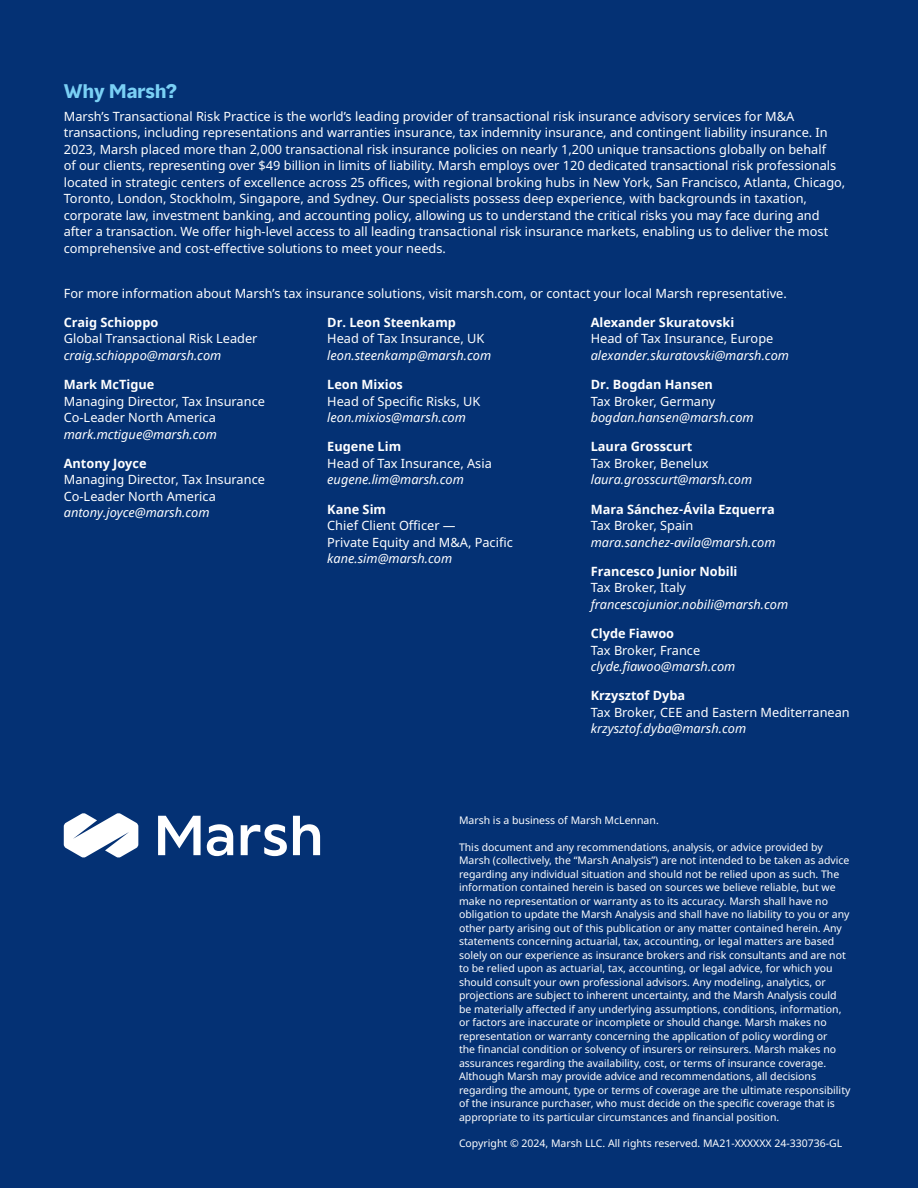
<style>
.page{position:relative;width:918px;height:1188px;background:#043174}
.page>*{position:absolute;margin:0;border:0;box-sizing:border-box;transform-origin:0 0}
.Sidebar_Subhead__12_14{font:700 18px "MMC Display";letter-spacing:.01em;color:#7ad0f5}
.t1{font:12.75px/16.5px "Noto Sans";color:#fff}
.t2{font:italic 12.75px/16.5px "Noto Sans";color:#fff}
.t3{font:10.5px/13.5px "Noto Sans";color:#fff}
.s1{font-weight:700}
.s2{font-style:italic}
.s3{font-weight:700;font-style:normal}
.s4{font-style:normal}
</style>
<div class="page">
<svg style="left:158px;top:816px;width:43px;height:39px"></svg>
<svg style="left:207px;top:824px;width:26px;height:32px"></svg>
<svg style="left:241px;top:824px;width:46px;height:32px"></svg>
<svg style="left:293px;top:816px;width:27px;height:39px"></svg>
<svg style="left:64px;top:813px;width:74px;height:45px"></svg>
<h4 class="Sidebar_Subhead__12_14" style="left:64px;top:79px;width:115px">Why Marsh?</h4>
<p class="t1" style="left:64px;top:108px;width:783px">Marsh’s Transactional Risk Practice is the world’s leading provider of transactional risk insurance advisory services for M&amp;A transactions, including representations and warranties insurance, tax indemnity insurance, and contingent liability insurance. In 2023, Marsh placed more than 2,000 transactional risk insurance policies on nearly 1,200 unique transactions globally on behalf<br>of our clients, representing over $49 billion in limits of liability. Marsh employs over 120 dedicated transactional risk professionals located in strategic centers of excellence across 25 offices, with regional broking hubs in New York, San Francisco, Atlanta, Chicago, Toronto, London, Stockholm, Singapore, and Sydney. Our specialists possess deep experience, with backgrounds in taxation, corporate law, investment banking, and accounting policy, allowing us to understand the critical risks you may face during and after a transaction. We offer high-level access to all leading transactional risk insurance markets, enabling us to deliver the most comprehensive and cost-effective solutions to meet your needs.</p>
<p class="t1" style="left:64px;top:285px;width:725px">For more information about Marsh’s tax insurance solutions, visit marsh.com, or contact your local Marsh representative.</p>
<p class="t1" style="left:64px;top:314px;width:195px"><span class="s1">Craig Schioppo<br></span>Global Transactional Risk Leader <span class="s2">craig.schioppo@marsh.com</span></p>
<p class="t1" style="left:64px;top:377px;width:203px"><span class="s1">Mark McTigue<br></span>Managing Director, Tax Insurance<br>Co-Leader North America <span class="s2">mark.mctigue@marsh.com</span></p>
<p class="t1" style="left:64px;top:455px;width:203px"><span class="s1">Antony Joyce<br></span>Managing Director, Tax Insurance<br>Co-Leader North America <span class="s2">antony.joyce@marsh.com</span></p>
<p class="t2" style="left:327px;top:314px;width:165px"><span class="s3">Dr. Leon Steenkamp<br></span><span class="s4">Head of Tax Insurance, UK </span>leon.steenkamp@marsh.com</p>
<p class="t1" style="left:327px;top:377px;width:155px"><span class="s1">Leon Mixios<br></span>Head of Specific Risks, UK <span class="s2">leon.mixios@marsh.com</span></p>
<p class="t1" style="left:327px;top:439px;width:166px"><span class="s1">Eugene Lim<br></span>Head of Tax Insurance, Asia <span class="s2">eugene.lim@marsh.com</span></p>
<p class="t1" style="left:327px;top:501px;width:187px"><span class="s1">Kane Sim<br></span>Chief Client Officer —<br>Private Equity and M&amp;A, Pacific <span class="s2">kane.sim@marsh.com</span></p>
<p class="t2" style="left:591px;top:314px;width:200px"><span class="s3">Alexander Skuratovski<br></span><span class="s4">Head of Tax Insurance, Europe </span>alexander.skuratovski@marsh.com</p>
<p class="t2" style="left:591px;top:376px;width:165px"><span class="s3">Dr. Bogdan Hansen<br></span><span class="s4">Tax Broker, Germany </span>bogdan.hansen@marsh.com</p>
<p class="t2" style="left:591px;top:438px;width:163px"><span class="s3">Laura Grosscurt<br></span><span class="s4">Tax Broker, Benelux </span>laura.grosscurt@marsh.com</p>
<p class="t2" style="left:591px;top:500px;width:186px"><span class="s3">Mara Sánchez-Ávila Ezquerra<br></span><span class="s4">Tax Broker, Spain </span>mara.sanchez-avila@marsh.com</p>
<p class="t2" style="left:591px;top:563px;width:199px"><span class="s3">Francesco Junior Nobili<br></span><span class="s4">Tax Broker, Italy </span>francescojunior.nobili@marsh.com</p>
<p class="t2" style="left:591px;top:625px;width:146px"><span class="s3">Clyde Fiawoo<br></span><span class="s4">Tax Broker, France </span>clyde.fiawoo@marsh.com</p>
<p class="t1" style="left:591px;top:688px;width:261px"><span class="s1">Krzysztof Dyba<br></span>Tax Broker, CEE and Eastern Mediterranean <span class="s2">krzysztof.dyba@marsh.com</span></p>
<p class="t3" style="left:459px;top:814px;width:201px">Marsh is a business of Marsh McLennan.</p>
<p class="t3" style="left:459px;top:840px;width:393px">This document and any recommendations, analysis, or advice provided by Marsh (collectively, the “Marsh Analysis”) are not intended to be taken as advice regarding any individual situation and should not be relied upon as such. The information contained herein is based on sources we believe reliable, but we make no representation or warranty as to its accuracy. Marsh shall have no obligation to update the Marsh Analysis and shall have no liability to you or any other party arising out of this publication or any matter contained herein. Any statements concerning actuarial, tax, accounting, or legal matters are based solely on our experience as insurance brokers and risk consultants and are not to be relied upon as actuarial, tax, accounting, or legal advice, for which you should consult your own professional advisors. Any modeling, analytics, or projections are subject to inherent uncertainty, and the Marsh Analysis could be materially affected if any underlying assumptions, conditions, information, or factors are inaccurate or incomplete or should change. Marsh makes no representation or warranty concerning the application of policy wording or<br>the financial condition or solvency of insurers or reinsurers. Marsh makes no assurances regarding the availability, cost, or terms of insurance coverage.<br>Although Marsh may provide advice and recommendations, all decisions regarding the amount, type or terms of coverage are the ultimate responsibility of the insurance purchaser, who must decide on the specific coverage that is appropriate to its particular circumstances and financial position.</p>
<p class="t3" style="left:459px;top:1137px;width:385px">Copyright © 2024, Marsh LLC. All rights reserved. MA21-XXXXXX 24-330736-GL</p>
</div>
